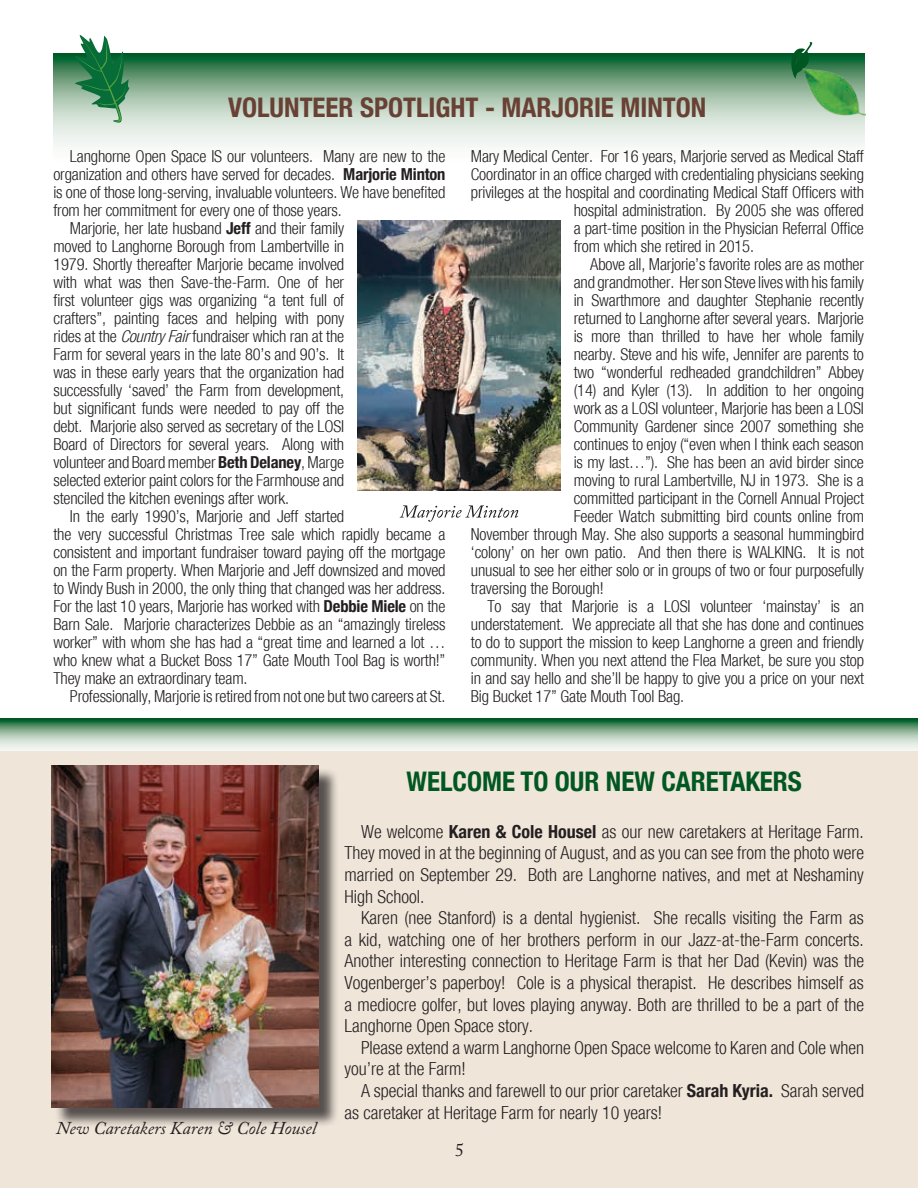
<style>
.page{position:relative;width:918px;height:1188px;background:#fff}
.page>*{position:absolute;margin:0;border:0;box-sizing:border-box;transform-origin:0 0}
.t1{font:700 condensed 27px "Helvetica Neue";color:#694034}
.t2{font:700 condensed 27px "Helvetica Neue";color:#005721}
.t3{font:300 condensed 18px/21.6px "Helvetica Neue";color:#231f20;text-align:justify}
.t4{font:italic 18px "Adobe Caslon Pro";color:#231f20}
.t5{font:18px "Adobe Caslon Pro";color:#231f20}
.t6{font:300 condensed 16.5px "Helvetica Neue";letter-spacing:-.01em;color:#231f20}
.s1{font-weight:700}
.s2{font-style:italic}
</style>
<div class="page">
<svg style="left:53px;top:53px;width:812px;height:94px;background:#9dbea7"></svg>
<svg style="left:789px;top:42px;width:26px;height:37px"></svg>
<svg style="left:71px;top:35px;width:59px;height:88px;background:#6aa481"></svg>
<img style="left:802px;top:68px;width:63px;height:48px">
<img style="left:358px;top:221px;width:202px;height:270px">
<svg style="left:400px;top:505px;width:118px;height:17px"></svg>
<svg style="left:0;top:719px;width:918px;height:33px;background:#9ebea7"></svg>
<div style="left:0;top:752px;width:918px;height:436px;background:#efe5d9"></div>
<div style="left:54px;top:767px;width:286px;height:361px;background:#231f20;opacity:.75"></div>
<img style="left:52px;top:765px;width:267px;height:342px">
<h1 class="t1" style="left:228px;top:85px;width:480px">VOLUNTEER SPOTLIGHT - MARJORIE MINTON</h1>
<p class="t6" style="left:471px;top:147px;width:395px">Mary Medical Center. For 16 years, Marjorie served as Medical Staff</p>
<p class="t6" style="left:471px;top:165px;width:395px">Coordinator in an office charged with credentialing physicians seeking</p>
<p class="t6" style="left:471px;top:183px;width:395px">privileges at the hospital and coordinating Medical Staff Officers with</p>
<p class="t6" style="left:574px;top:201px;width:292px">hospital administration. By 2005 she was offered</p>
<p class="t6" style="left:574px;top:219px;width:292px">a part-time position in the Physician Referral Office</p>
<p class="t6" style="left:574px;top:237px;width:182px">from which she retired in 2015.</p>
<p class="t6" style="left:590px;top:255px;width:275px">Above all, Marjorie’s favorite roles are as mother</p>
<p class="t6" style="left:574px;top:273px;width:292px">and grandmother. Her son Steve lives with his family</p>
<p class="t6" style="left:574px;top:291px;width:292px">in Swarthmore and daughter Stephanie recently</p>
<p class="t6" style="left:574px;top:309px;width:292px">returned to Langhorne after several years. Marjorie</p>
<p class="t6" style="left:574px;top:327px;width:292px">is more than thrilled to have her whole family</p>
<p class="t6" style="left:574px;top:345px;width:292px">nearby. Steve and his wife, Jennifer are parents to</p>
<p class="t6" style="left:574px;top:363px;width:292px">two “wonderful redheaded grandchildren” Abbey</p>
<p class="t6" style="left:574px;top:381px;width:292px">(14) and Kyler (13). In addition to her ongoing</p>
<p class="t6" style="left:574px;top:399px;width:292px">work as a LOSI volunteer, Marjorie has been a LOSI</p>
<p class="t6" style="left:574px;top:417px;width:292px">Community Gardener since 2007 something she</p>
<p class="t6" style="left:574px;top:435px;width:292px">continues to enjoy (“even when I think each season</p>
<p class="t6" style="left:574px;top:453px;width:292px">is my last…”). She has been an avid birder since</p>
<p class="t6" style="left:574px;top:471px;width:292px">moving to rural Lambertville, NJ in 1973. She is a</p>
<p class="t6" style="left:574px;top:489px;width:292px">committed participant in the Cornell Annual Project</p>
<p class="t6" style="left:574px;top:507px;width:292px">Feeder Watch submitting bird counts online from</p>
<p class="t6" style="left:471px;top:525px;width:395px">November through May. She also supports a seasonal hummingbird</p>
<p class="t6" style="left:471px;top:543px;width:395px">‘colony’ on her own patio. And then there is WALKING. It is not</p>
<p class="t6" style="left:471px;top:561px;width:395px">unusual to see her either solo or in groups of two or four purposefully</p>
<p class="t6" style="left:471px;top:579px;width:134px">traversing the Borough!</p>
<p class="t6" style="left:487px;top:597px;width:378px">To say that Marjorie is a LOSI volunteer ‘mainstay’ is an</p>
<p class="t6" style="left:471px;top:615px;width:395px">understatement. We appreciate all that she has done and continues</p>
<p class="t6" style="left:471px;top:633px;width:395px">to do to support the mission to keep Langhorne a green and friendly</p>
<p class="t6" style="left:471px;top:651px;width:395px">community. When you next attend the Flea Market, be sure you stop</p>
<p class="t6" style="left:471px;top:669px;width:395px">in and say hello and she’ll be happy to give you a price on your next</p>
<p class="t6" style="left:471px;top:687px;width:215px">Big Bucket 17” Gate Mouth Tool Bag.</p>
<p class="t6" style="left:70px;top:147px;width:377px">Langhorne Open Space IS our volunteers. Many are new to the</p>
<p class="t6" style="left:53px;top:165px;width:394px">organization and others have served for decades. <span class="s1">Marjorie Minton</span></p>
<p class="t6" style="left:53px;top:183px;width:394px">is one of those long-serving, invaluable volunteers. We have benefited</p>
<p class="t6" style="left:53px;top:201px;width:290px">from her commitment for every one of those years.</p>
<p class="t6" style="left:70px;top:219px;width:276px">Marjorie, her late husband <span class="s1">Jeff</span> and their family</p>
<p class="t6" style="left:53px;top:237px;width:292px">moved to Langhorne Borough from Lambertville in</p>
<p class="t6" style="left:53px;top:255px;width:292px">1979. Shortly thereafter Marjorie became involved</p>
<p class="t6" style="left:53px;top:273px;width:292px">with what was then Save-the-Farm. One of her</p>
<p class="t6" style="left:53px;top:291px;width:292px">first volunteer gigs was organizing “a tent full of</p>
<p class="t6" style="left:53px;top:309px;width:292px">crafters”, painting faces and helping with pony</p>
<p class="t6" style="left:53px;top:327px;width:292px">rides at the <span class="s2">CountryFair</span>fundraiser which ran at the</p>
<p class="t6" style="left:53px;top:345px;width:292px">Farm for several years in the late 80’s and 90’s. It</p>
<p class="t6" style="left:53px;top:363px;width:292px">was in these early years that the organization had</p>
<p class="t6" style="left:53px;top:381px;width:292px">successfully ‘saved’ the Farm from development,</p>
<p class="t6" style="left:53px;top:399px;width:292px">but significant funds were needed to pay off the</p>
<p class="t6" style="left:53px;top:417px;width:292px">debt. Marjorie also served as secretary of the LOSI</p>
<p class="t6" style="left:53px;top:435px;width:292px">Board of Directors for several years. Along with</p>
<p class="t6" style="left:53px;top:453px;width:292px">volunteer and Board member <span class="s1">Beth Delaney</span>, Marge</p>
<p class="t6" style="left:53px;top:471px;width:292px">selected exterior paint colors for the Farmhouse and</p>
<p class="t6" style="left:53px;top:489px;width:237px">stenciled the kitchen evenings after work.</p>
<p class="t6" style="left:70px;top:507px;width:276px">In the early 1990’s, Marjorie and Jeff started</p>
<p class="t6" style="left:53px;top:525px;width:394px">the very successful Christmas Tree sale which rapidly became a</p>
<p class="t6" style="left:53px;top:543px;width:394px">consistent and important fundraiser toward paying off the mortgage</p>
<p class="t6" style="left:53px;top:561px;width:394px">on the Farm property. When Marjorie and Jeff downsized and moved</p>
<p class="t6" style="left:53px;top:579px;width:394px">to Windy Bush in 2000, the only thing that changed was her address.</p>
<p class="t6" style="left:53px;top:597px;width:394px">For the last 10 years, Marjorie has worked with <span class="s1">Debbie Miele</span> on the</p>
<p class="t6" style="left:53px;top:615px;width:394px">Barn Sale. Marjorie characterizes Debbie as an “amazingly tireless</p>
<p class="t6" style="left:53px;top:633px;width:394px">worker” with whom she has had a “great time and learned a lot …</p>
<p class="t6" style="left:53px;top:651px;width:394px">who knew what a Bucket Boss 17” Gate Mouth Tool Bag is worth!”</p>
<p class="t6" style="left:53px;top:669px;width:196px">They make an extraordinary team.</p>
<p class="t6" style="left:70px;top:687px;width:377px">Professionally, Marjorie is retired from not one but two careers at St.</p>
<p class="t4" style="left:56px;top:1118px;width:262px">New Caretakers Karen &amp; Cole Housel</p>
<h1 class="t2" style="left:407px;top:759px;width:397px">WELCOME TO OUR NEW CARETAKERS</h1>
<p class="t3" style="left:345px;top:821px;width:521px;text-indent:17px">We welcome <span class="s1">Karen &amp; Cole Housel</span> as our new caretakers at Heritage Farm.<br>They moved in at the beginning of August, and as you can see from the photo were married on September 29. Both are Langhorne natives, and met at Neshaminy High School.</p>
<p class="t3" style="left:345px;top:907px;width:521px;text-indent:17px">Karen (nee Stanford) is a dental hygienist. She recalls visiting the Farm as a kid, watching one of her brothers perform in our Jazz-at-the-Farm concerts.<br>Another interesting connection to Heritage Farm is that her Dad (Kevin) was the Vogenberger’s paperboy! Cole is a physical therapist. He describes himself as a mediocre golfer, but loves playing anyway. Both are thrilled to be a part of the Langhorne Open Space story.</p>
<p class="t3" style="left:345px;top:1037px;width:521px;text-indent:17px">Please extend a warm Langhorne Open Space welcome to Karen and Cole when you’re at the Farm!</p>
<p class="t3" style="left:345px;top:1080px;width:521px;text-indent:17px">A special thanks and farewell to our prior caretaker <span class="s1">Sarah Kyria.</span> Sarah served as caretaker at Heritage Farm for nearly 10 years!</p>
<p class="t5" style="left:455px;top:1139px;width:10px">5</p>
</div>
